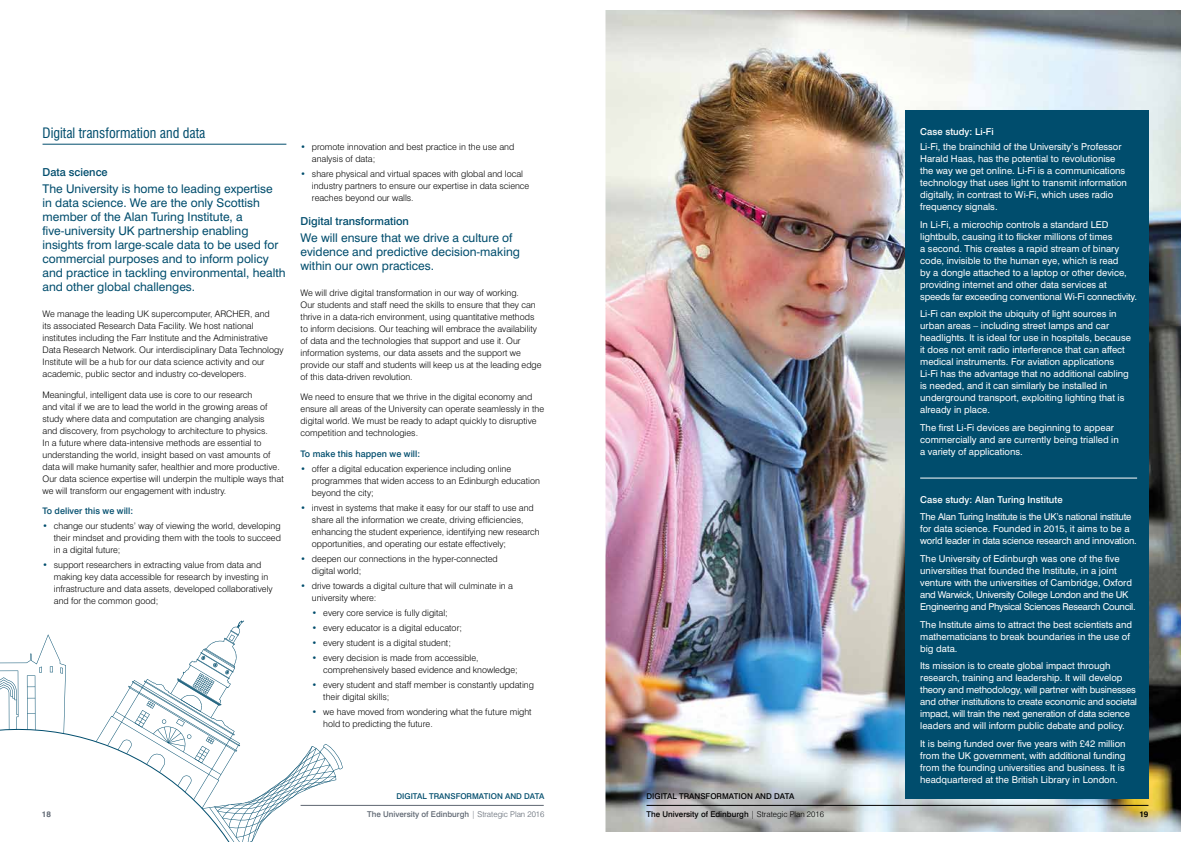
<style>
.page{position:relative;width:1191px;height:842px;background:#fff}
.page>*{position:absolute;margin:0;border:0;box-sizing:border-box;transform-origin:0 0}
.t1{font:condensed 14px "Swiss 721 BT";color:#004d6d}
.t2{font:12px/14px "Swiss 721 BT";color:#004d6d}
.t3{font:500 11px "Swiss 721 BT";color:#004d6d}
.t4{font:9.5px/12px "Swiss 721 BT";color:#fff}
.t5{font:9.5px/12px "Swiss 721 BT";letter-spacing:-.02em;color:#fff}
.t6{font:500 9.5px "Swiss 721 BT";letter-spacing:.005em;color:#fff}
.t7{font:300 9px/12px "Swiss 721 BT";color:#000}
.t8{font:500 9px "Swiss 721 BT";letter-spacing:.005em;color:#004d6d}
.t9{font:500 8px "Swiss 721 BT";color:#000}
.t10{font:500 8px "Swiss 721 BT";color:#5e6671}
.t11{font:500 8px "Swiss 721 BT";color:#004d6d}
.t12{font:700 8px "Swiss 721 BT";color:#5e6671}
.t13{font:700 8px "Swiss 721 BT";color:#000}
.s1{color:#004d6d}
.s2{font-weight:300}
</style>
<div class="page">
<hr style="left:43px;top:144px;width:243px;height:1px;background:#004d6d">
<svg style="left:0;top:634px;width:66px;height:60px"></svg>
<svg style="left:126px;top:620px;width:217px;height:185px"></svg>
<svg style="left:0;top:694px;width:306px;height:148px"></svg>
<img style="left:606px;top:11px;width:574px;height:820px">
<div style="left:904px;top:111px;width:244px;height:688px;background:#004d6d"></div>
<hr style="left:920px;top:478px;width:217px;height:1px;background:#fff">
<hr style="left:300px;top:805px;width:244px;height:1px;background:#5e6671">
<hr style="left:646px;top:805px;width:502px;height:1px;background:#000">
<h1 class="t1" style="left:43px;top:125px;width:164px">Digital transformation and data</h1>
<p class="t3" style="left:43px;top:165px;width:67px">Data science</p>
<p class="t2" style="left:43px;top:182px;width:244px">The University is home to leading expertise<br>in data science. We are the only Scottish member of the Alan Turing Institute, a five-university UK partnership enabling insights from large-scale data to be used for commercial purposes and to inform policy and practice in tackling environmental, health and other global challenges.</p>
<p class="t7" style="left:43px;top:308px;width:242px">We manage the leading UK supercomputer, ARCHER, and<br>its associated Research Data Facility. We host national institutes including the Farr Institute and the Administrative Data Research Network. Our interdisciplinary Data Technology Institute will be a hub for our data science activity and our academic, public sector and industry co-developers.</p>
<p class="t7" style="left:43px;top:388px;width:243px">Meaningful, intelligent data use is core to our research<br>and vital if we are to lead the world in the growing areas of study where data and computation are changing analysis<br>and discovery, from psychology to architecture to physics.<br>In a future where data-intensive methods are essential to understanding the world, insight based on vast amounts of data will make humanity safer, healthier and more productive.<br>Our data science expertise will underpin the multiple ways that we will transform our engagement with industry.</p>
<p class="t8" style="left:43px;top:506px;width:92px">To deliver this we will:</p>
<p class="t7" style="left:54px;top:520px;width:228px;text-align:justify;text-indent:-11px"><span class="s1">•</span> change our students’ way of viewing the world, developing their mindset and providing them with the tools to succeed in a digital future;</p>
<p class="t7" style="left:54px;top:559px;width:220px;text-indent:-11px"><span class="s1">•</span> support researchers in extracting value from data and making key data accessible for research by investing in infrastructure and data assets, developed collaboratively and for the common good;</p>
<p class="t7" style="left:312px;top:141px;width:204px;text-indent:-11px"><span class="s1">•</span> promote innovation and best practice in the use and analysis of data;</p>
<p class="t7" style="left:312px;top:168px;width:219px;text-indent:-11px"><span class="s1">•</span> share physical and virtual spaces with global and local industry partners to ensure our expertise in data science reaches beyond our walls.</p>
<p class="t3" style="left:300px;top:214px;width:110px">Digital transformation</p>
<h2 class="t2" style="left:300px;top:230px;width:221px">We will ensure that we drive a culture of evidence and predictive decision-making within our own practices.</h2>
<p class="t7" style="left:300px;top:287px;width:242px">We will drive digital transformation in our way of working.<br>Our students and staff need the skills to ensure that they can thrive in a data-rich environment, using quantitative methods to inform decisions. Our teaching will embrace the availability of data and the technologies that support and use it. Our information systems, our data assets and the support we provide our staff and students will keep us at the leading edge of this data-driven revolution.</p>
<p class="t7" style="left:300px;top:391px;width:245px">We need to ensure that we thrive in the digital economy and ensure all areas of the University can operate seamlessly in the digital world. We must be ready to adapt quickly to disruptive competition and technologies.</p>
<p class="t8" style="left:300px;top:448px;width:121px">To make this happen we will:</p>
<p class="t7" style="left:312px;top:463px;width:229px;text-indent:-11px"><span class="s1">•</span> offer a digital education experience including online programmes that widen access to an Edinburgh education beyond the city;</p>
<p class="t7" style="left:312px;top:502px;width:229px;text-indent:-11px"><span class="s1">•</span> invest in systems that make it easy for our staff to use and share all the information we create, driving efficiencies, enhancing the student experience, identifying new research opportunities, and operating our estate effectively;</p>
<p class="t7" style="left:312px;top:553px;width:187px;text-indent:-11px"><span class="s1">•</span> deepen our connections in the hyper-connected digital world;</p>
<p class="t7" style="left:312px;top:580px;width:203px;text-indent:-11px"><span class="s1">•</span> drive towards a digital culture that will culminate in a university where:</p>
<p class="t7" style="left:312px;top:607px;width:137px"><span class="s1">•</span> every core service is fully digital;</p>
<p class="t7" style="left:312px;top:622px;width:152px"><span class="s1">•</span> every educator is a digital educator;</p>
<p class="t7" style="left:312px;top:637px;width:140px"><span class="s1">•</span> every student is a digital student;</p>
<p class="t7" style="left:323px;top:652px;width:196px;text-indent:-11px"><span class="s1">•</span> every decision is made from accessible, comprehensively based evidence and knowledge;</p>
<p class="t7" style="left:323px;top:679px;width:212px;text-indent:-11px"><span class="s1">•</span> every student and staff member is constantly updating their digital skills;</p>
<p class="t7" style="left:323px;top:706px;width:210px;text-indent:-11px"><span class="s1">•</span> we have moved from wondering what the future might hold to predicting the future.</p>
<p class="t11" style="left:396px;top:791px;width:149px">DIGITAL TRANSFORMATION AND DATA</p>
<p class="t9" style="left:646px;top:791px;width:149px">DIGITAL TRANSFORMATION AND DATA</p>
<p class="t6" style="left:920px;top:126px;width:75px">Case study: Li-Fi</p>
<p class="t4" style="left:920px;top:141px;width:208px">Li-Fi, the brainchild of the University’s Professor Harald Haas, has the potential to revolutionise the way we get online. Li-Fi is a communications technology that uses light to transmit information digitally, in contrast to Wi-Fi, which uses radio frequency signals.</p>
<p class="t4" style="left:920px;top:218px;width:218px">In Li-Fi, a microchip controls a standard LED lightbulb, causing it to flicker millions of times<br>a second. This creates a rapid stream of binary code, invisible to the human eye, which is read<br>by a dongle attached to a laptop or other device, providing internet and other data services at speeds far exceeding conventional Wi-Fi connectivity.</p>
<p class="t4" style="left:920px;top:308px;width:212px">Li-Fi can exploit the ubiquity of light sources in urban areas – including street lamps and car headlights. It is ideal for use in hospitals, because it does not emit radio interference that can affect medical instruments. For aviation applications Li-Fi has the advantage that no additional cabling is needed, and it can similarly be installed in underground transport, exploiting lighting that is already in place.</p>
<p class="t4" style="left:920px;top:422px;width:200px">The first Li-Fi devices are beginning to appear commercially and are currently being trialled in a variety of applications.</p>
<p class="t6" style="left:920px;top:494px;width:144px">Case study: Alan Turing Institute</p>
<p class="t5" style="left:920px;top:511px;width:218px">The Alan Turing Institute is the UK’s national institute for data science. Founded in 2015, it aims to be a world leader in data science research and innovation.</p>
<p class="t4" style="left:920px;top:553px;width:217px">The University of Edinburgh was one of the five universities that founded the Institute, in a joint venture with the universities of Cambridge, Oxford and Warwick, University College London and the UK Engineering and Physical Sciences Research Council.</p>
<p class="t4" style="left:920px;top:618px;width:213px">The Institute aims to attract the best scientists and mathematicians to break boundaries in the use of big data.</p>
<p class="t5" style="left:920px;top:660px;width:218px">Its mission is to create global impact through research, training and leadership. It will develop theory and methodology, will partner with businesses and other institutions to create economic and societal impact, will train the next generation of data science leaders and will inform public debate and policy.</p>
<p class="t4" style="left:920px;top:738px;width:207px;text-align:justify">It is being funded over five years with £42 million from the UK government, with additional funding from the founding universities and business. It is headquartered at the British Library in London.</p>
<p class="t12" style="left:42px;top:809px;width:11px">18</p>
<p class="t10" style="left:367px;top:809px;width:179px">The University of Edinburgh <span class="s2">| Strategic Plan 2016</span></p>
<p class="t9" style="left:646px;top:809px;width:179px">The University of Edinburgh <span class="s2">| Strategic Plan 2016</span></p>
<p class="t13" style="left:1139px;top:809px;width:11px">19</p>
</div>
